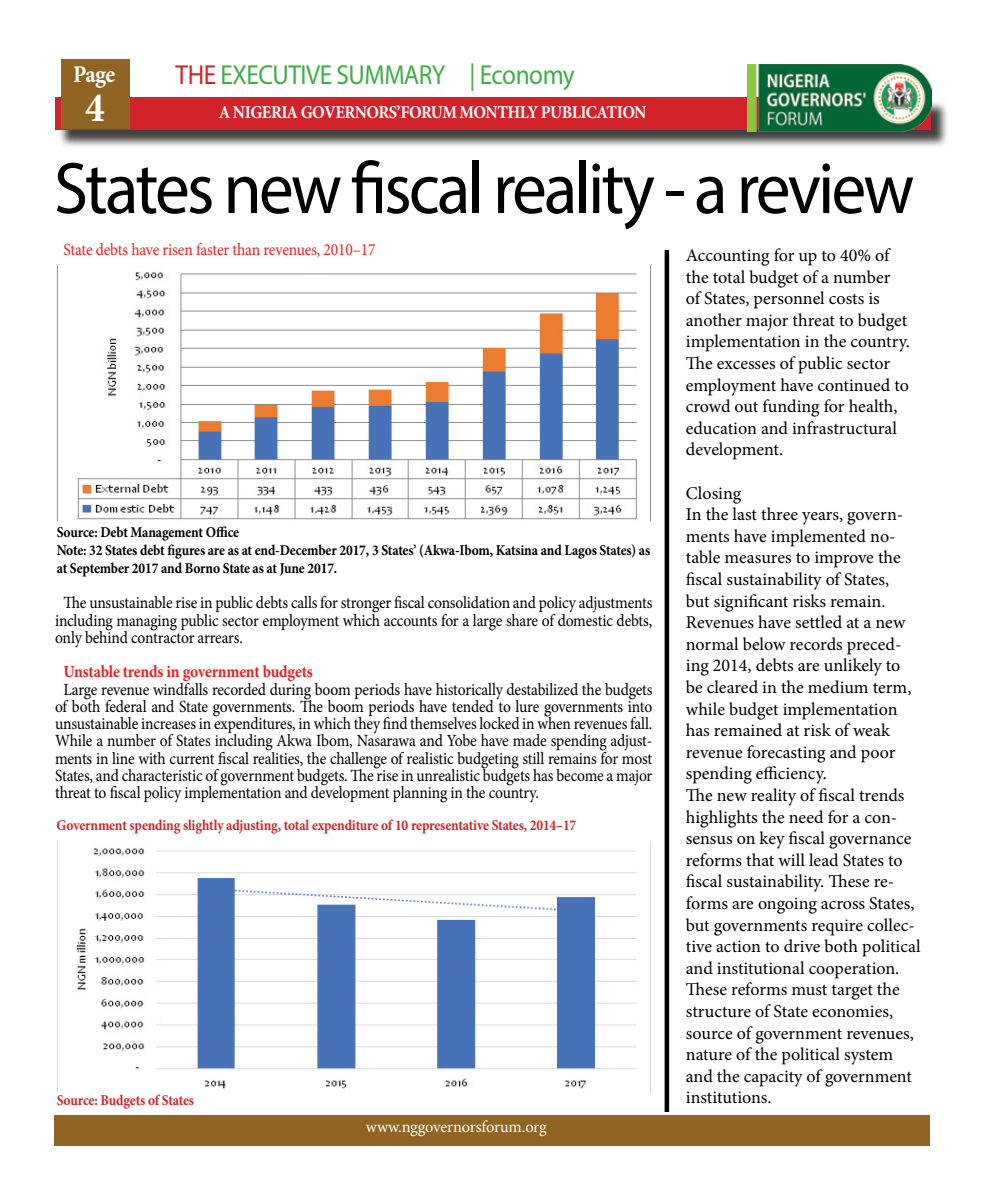
<style>
.page{position:relative;width:984px;height:1200px;background:#fff}
.page>*{position:absolute;margin:0;border:0;box-sizing:border-box;transform-origin:0 0}
.t1{font:73.5px "Myriad Pro";letter-spacing:-.04em;color:#000;scale:.94 1}
.t2{font:700 42px "Minion Pro";color:#fff;scale:.93 1}
.t3{font:27.6px "Myriad Pro";letter-spacing:-.02em;color:#41ad49;scale:.92 1}
.t4{font:700 24px "Minion Pro";color:#fff;scale:.93 1}
.t5{font:18px/21.6px "Minion Pro";color:#000}
.t6{font:700 18px "Minion Pro";letter-spacing:-.03em;color:#fff;scale:.92 1}
.t7{font:17.1px/17.2px "Minion Pro";letter-spacing:-.015em;color:#000;text-align:justify;scale:.91 1}
.t8{font:17.1px "Minion Pro";letter-spacing:-.01em;color:#ed1d24;scale:.91 1}
.t9{font:700 17.1px "Minion Pro";letter-spacing:-.01em;color:#ed1d24;scale:.91 1}
.t10{font:16.5px "Minion Pro";letter-spacing:-.015em;color:#fff}
.t11{font:700 15px/18px "Minion Pro";letter-spacing:-.01em;color:#000;scale:.9 1}
.t12{font:700 15px "Minion Pro";letter-spacing:-.01em;color:#d2232a;scale:.9 1}
.s1{color:#d2232a}
</style>
<div class="page">
<div style="left:54px;top:1116px;width:876px;height:30px;background:#906524"></div>
<div style="left:57px;top:100px;width:893px;height:49px;background:#000;opacity:.75"></div>
<div style="left:55px;top:97px;width:876px;height:33px;background:#d2232a"></div>
<img style="left:747px;top:65px;width:184px;height:66px">
<div style="left:61px;top:59px;width:68px;height:70px;background:#906524"></div>
<img style="left:56px;top:265px;width:596px;height:255px">
<img style="left:57px;top:842px;width:594px;height:249px">
<hr style="left:665px;top:250px;width:4px;height:862px;background:#000">
<h3 class="t4" style="left:73px;top:58px;width:47px">Page</h3>
<h2 class="t2" style="left:85px;top:78px;width:22px">4</h2>
<h3 class="t3" style="left:176px;top:58px;width:435px"><span class="s1">THE</span> EXECUTIVE SUMMARY | Economy</h3>
<p class="t6" style="left:219px;top:99px;width:463px">A Nigeria Governors’Forum MoNthly Publication</p>
<h1 class="t1" style="left:54px;top:143px;width:917px">States new fiscal reality - a review</h1>
<p class="t8" style="left:64px;top:238px;width:344px">State debts have risen faster than revenues, 2010–17</p>
<p class="t11" style="left:57px;top:523px;width:661px">Source: Debt Management Office<br>Note: 32 States debt figures are as at end-December 2017, 3 States’ (Akwa-Ibom, Katsina and Lagos States) as at September 2017 and Borno State as at June 2017.</p>
<p class="t7" style="left:55px;top:594px;width:658px;text-indent:9px">The unsustainable rise in public debts calls for stronger fiscal consolidation and policy adjustments including managing public sector employment which accounts for a large share of domestic debts, only behind contractor arrears.</p>
<p class="t9" style="left:64px;top:660px;width:275px">Unstable trends in government budgets</p>
<p class="t7" style="left:55px;top:680px;width:658px;text-indent:9px">Large revenue windfalls recorded during boom periods have historically destabilized the budgets of both federal and State governments. The boom periods have tended to lure governments into unsustainable increases in expenditures, in which they find themselves locked in when revenues fall.<br>While a number of States including Akwa Ibom, Nasarawa and Yobe have made spending adjust&shy;ments in line with current fiscal realities, the challenge of realistic budgeting still remains for most States, and characteristic of government budgets. The rise in unrealistic budgets has become a major threat to fiscal policy implementation and development planning in the country.</p>
<p class="t12" style="left:57px;top:814px;width:579px">Government spending slightly adjusting, total expenditure of 10 representative States, 2014–17</p>
<p class="t12" style="left:57px;top:1090px;width:154px">Source: Budgets of States</p>
<p class="t10" style="left:366px;top:1116px;width:182px">www.nggovernorsforum.org</p>
<p class="t5" style="left:686px;top:245px;width:226px">Accounting for up to 40% of the total budget of a number<br>of States, personnel costs is another major threat to budget implementation in the country.<br>The excesses of public sector employment have continued to crowd out funding for health, education and infrastructural development.</p>
<p class="t5" style="left:686px;top:482px;width:236px">Closing<br>In the last three years, govern&shy;ments have implemented no&shy;table measures to improve the fiscal sustainability of States,<br>but significant risks remain.<br>Revenues have settled at a new normal below records preced&shy;ing 2014, debts are unlikely to be cleared in the medium term, while budget implementation has remained at risk of weak revenue forecasting and poor spending efficiency.<br>The new reality of fiscal trends highlights the need for a con&shy;sensus on key fiscal governance reforms that will lead States to fiscal sustainability. These re&shy;forms are ongoing across States, but governments require collec&shy;tive action to drive both political and institutional cooperation.<br>These reforms must target the structure of State economies, source of government revenues, nature of the political system and the capacity of government institutions.</p>
</div>
